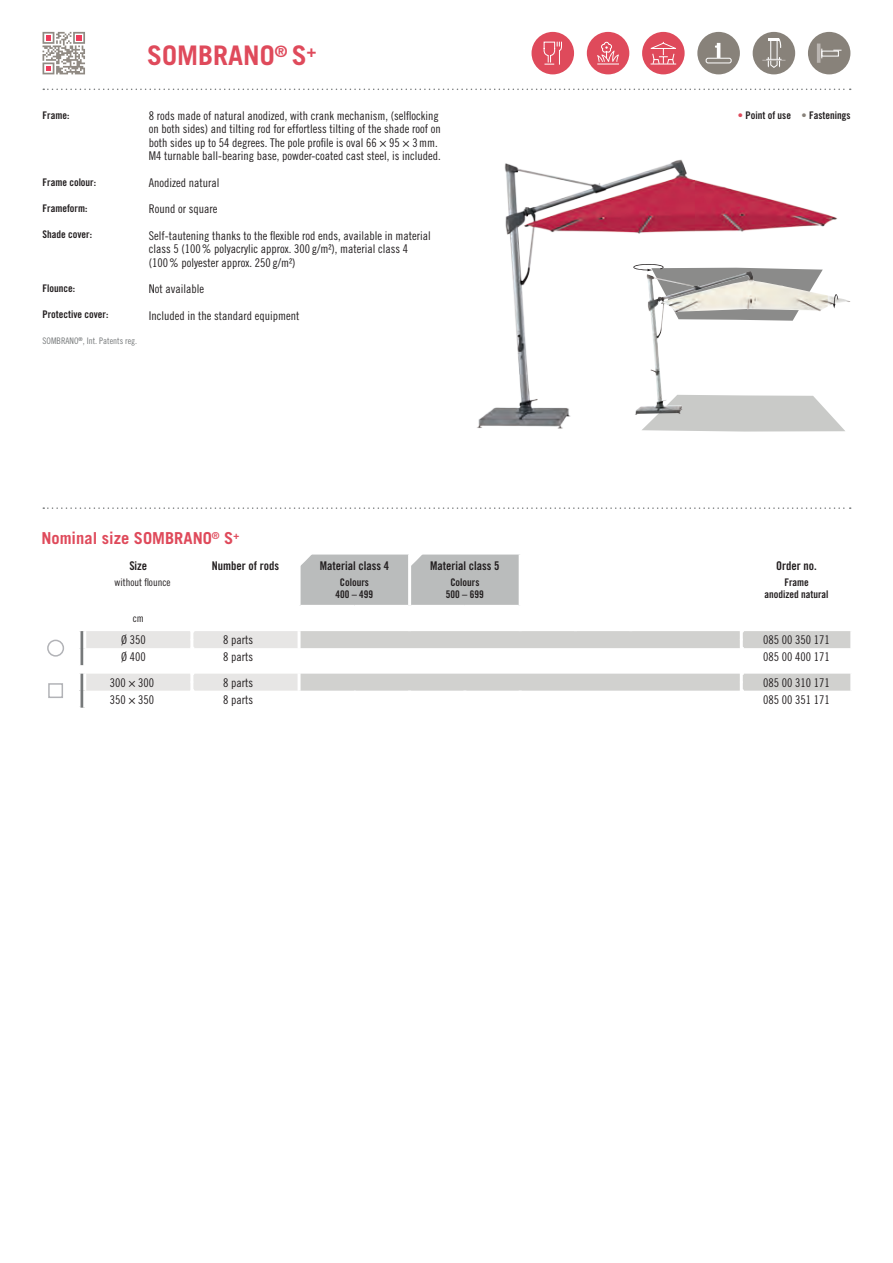
<style>
.page{position:relative;width:893px;height:1263px;background:#fff}
.page>*{position:absolute;margin:0;border:0;box-sizing:border-box;transform-origin:0 0}
.t1{font:700 27px "Trade Gothic";color:#df4a5b}
.HEAD{font:700 16.5px "Trade Gothic";color:#df4a5b}
.Einstieg{font:12px/13.5px "Trade Gothic Cond Eighteen";color:#231f20}
.Bestellnummer{font:12px "Trade Gothic Bold Cond Twenty";color:#231f20}
.Bestellnummer-2{font:12px "Trade Gothic Cond Eighteen";color:#231f20}
.Teile{font:12px "Trade Gothic Cond Eighteen";color:#231f20}
.Grössen_eckig{font:12px "Trade Gothic Cond Eighteen";color:#231f20}
.Grössen_Durchmesser{font:12px "Trade Gothic Cond Eighteen";color:#231f20}
.Einstieg-2{font:10.5px "Trade Gothic Bold Cond Twenty";color:#231f20}
.t2{font:10.5px "Trade Gothic Cond Eighteen";color:#231f20}
.Schutzrechte{font:9px "Trade Gothic Cond Eighteen";color:#76797a}
.s1{color:#df4a5b}
.s2{color:#88827a}
</style>
<div class="page">
<svg style="left:43px;top:89px;width:808px;height:1px"></svg>
<div style="left:531px;top:32px;width:43px;height:42px;background:#df4a5b;border-radius:50%"></div>
<svg style="left:543px;top:41px;width:19px;height:24px"></svg>
<div style="left:587px;top:32px;width:42px;height:42px;background:#df4a5b;border-radius:50%"></div>
<svg style="left:597px;top:41px;width:22px;height:24px"></svg>
<div style="left:642px;top:32px;width:43px;height:42px;background:#df4a5b;border-radius:50%"></div>
<svg style="left:650px;top:42px;width:27px;height:23px"></svg>
<div style="left:697px;top:32px;width:43px;height:42px;background:#88827a;border-radius:50%"></div>
<div style="left:706px;top:58px;width:26px;height:5px;border:1px solid #fff;border-radius:2px"></div>
<hr style="left:717px;top:43px;width:3px;height:15px;background:#fff">
<div style="left:753px;top:32px;width:42px;height:42px;background:#88827a;border-radius:50%"></div>
<svg style="left:762px;top:38px;width:23px;height:30px"></svg>
<div style="left:808px;top:32px;width:42px;height:42px;background:#88827a;border-radius:50%"></div>
<hr style="left:817px;top:44px;width:3px;height:19px;background:#bbb6b2">
<div style="left:821px;top:51px;width:18px;height:6px;border:1px solid #fff"></div>
<svg style="left:43px;top:507px;width:808px;height:2px"></svg>
<img style="left:477px;top:159px;width:373px;height:273px">
<svg style="left:43px;top:32px;width:42px;height:42px"></svg>
<svg style="left:47px;top:554px;width:804px;height:154px"></svg>
<p class="t1" style="left:147px;top:39px;width:170px">SOMBRANO<sup>®</sup> S<sup>+</sup></p>
<p class="Einstieg-2" style="left:43px;top:108px;width:28px">Frame:</p>
<p class="Einstieg" style="left:149px;top:109px;width:291px">8 rods made of natural anodized, with crank mechanism, (selflocking</p>
<p class="Einstieg-2" style="left:738px;top:108px;width:114px"><span class="s1">•</span> Point of use <span class="s2">•</span> Fastenings</p>
<p class="Einstieg" style="left:149px;top:122px;width:294px">on both sides) and tilting rod for effortless tilting of the shade roof on both sides up to 54 degrees. The pole profile is oval 66 × 95 × 3mm.<br>M4 turnable ball-bearing base, powder-coated cast steel, is included.</p>
<p class="Einstieg-2" style="left:43px;top:175px;width:55px">Frame colour:</p>
<p class="Einstieg" style="left:149px;top:176px;width:72px">Anodized natural</p>
<p class="Einstieg-2" style="left:43px;top:202px;width:46px">Frameform:</p>
<p class="Einstieg" style="left:149px;top:202px;width:70px">Round or square</p>
<p class="Einstieg-2" style="left:43px;top:228px;width:51px">Shade cover:</p>
<p class="Einstieg" style="left:149px;top:229px;width:283px">Self-tautening thanks to the flexible rod ends, available in material class 5 (100% polyacrylic approx. 300 g/m²), material class 4</p>
<p class="Einstieg" style="left:149px;top:256px;width:148px">(100% polyester approx. 250 g/m²)</p>
<p class="Einstieg-2" style="left:43px;top:282px;width:34px">Flounce:</p>
<p class="Einstieg" style="left:149px;top:282px;width:57px">Not available</p>
<p class="Einstieg-2" style="left:43px;top:308px;width:67px">Protective cover:</p>
<p class="Einstieg" style="left:149px;top:308px;width:152px">Included in the standard equipment</p>
<p class="Schutzrechte" style="left:43px;top:335px;width:96px">SOMBRANO<sup>®</sup>, Int. Patents reg.</p>
<p class="HEAD" style="left:41px;top:528px;width:199px">Nominal size SOMBRANO<sup>®</sup> S<sup>+</sup></p>
<p class="Bestellnummer" style="left:129px;top:558px;width:19px">Size</p>
<p class="t2" style="left:115px;top:576px;width:57px">without flounce</p>
<p class="Bestellnummer" style="left:212px;top:558px;width:69px">Number of rods</p>
<p class="Bestellnummer" style="left:320px;top:558px;width:71px">Material class 4</p>
<p class="Einstieg-2" style="left:340px;top:576px;width:31px">Colours</p>
<p class="Einstieg-2" style="left:335px;top:588px;width:39px">400 – 499</p>
<p class="Bestellnummer" style="left:430px;top:558px;width:71px">Material class 5</p>
<p class="Einstieg-2" style="left:450px;top:576px;width:31px">Colours</p>
<p class="Einstieg-2" style="left:446px;top:588px;width:39px">500 – 699</p>
<p class="Bestellnummer" style="left:776px;top:558px;width:42px">Order no.</p>
<p class="Einstieg-2" style="left:784px;top:576px;width:26px">Frame</p>
<p class="Einstieg-2" style="left:764px;top:588px;width:66px">anodized natural</p>
<p class="t2" style="left:133px;top:612px;width:13px">cm</p>
<p class="Grössen_Durchmesser" style="left:121px;top:633px;width:26px">Ø 350</p>
<p class="Teile" style="left:223px;top:633px;width:31px">8 parts</p>
<p class="Bestellnummer-2" style="left:763px;top:633px;width:68px">085 00 350 171</p>
<p class="Grössen_Durchmesser" style="left:121px;top:650px;width:26px">Ø 400</p>
<p class="Teile" style="left:223px;top:650px;width:31px">8 parts</p>
<p class="Bestellnummer-2" style="left:763px;top:650px;width:68px">085 00 400 171</p>
<p class="Grössen_eckig" style="left:110px;top:675px;width:46px">300 × 300</p>
<p class="Teile" style="left:223px;top:675px;width:31px">8 parts</p>
<p class="Bestellnummer-2" style="left:763px;top:675px;width:68px">085 00 310 171</p>
<p class="Grössen_eckig" style="left:110px;top:692px;width:46px">350 × 350</p>
<p class="Teile" style="left:223px;top:692px;width:31px">8 parts</p>
<p class="Bestellnummer-2" style="left:763px;top:692px;width:68px">085 00 351 171</p>
</div>
